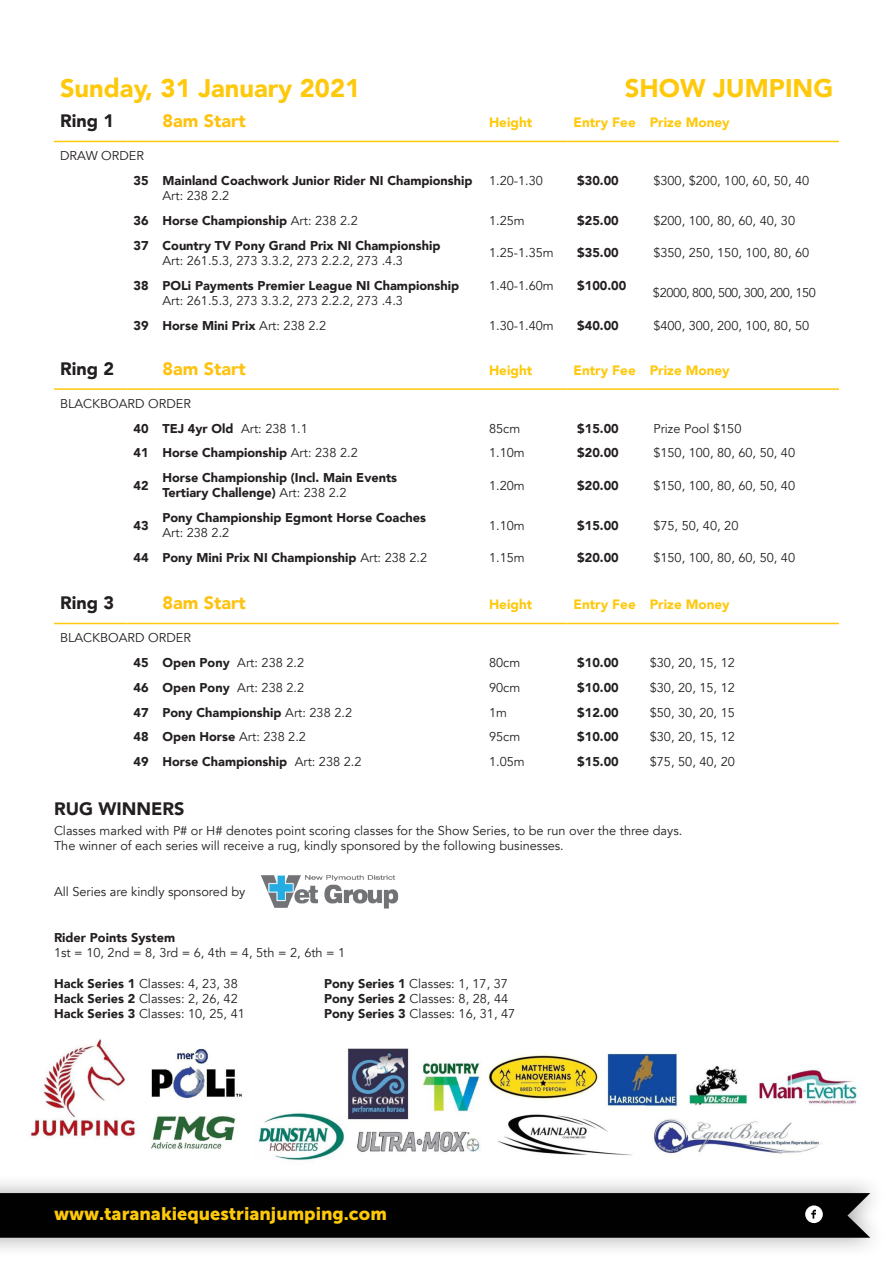
<style>
.page{position:relative;width:893px;height:1263px;background:#fff}
.page>*{position:absolute;margin:0;border:0;box-sizing:border-box;transform-origin:0 0}
.t1{font:900 25.5px "Avenir";color:#fec80b}
.t2{font:18px "Museo Sans 900";color:#fec80b}
.t3{font:900 18px "Avenir";color:#231f20}
.t4{font:900 18px "Avenir";color:#fec210}
.t5{font:900 13.5px "Avenir";color:#fec80b}
.t6{font:12.75px/15.3px "Avenir";color:#231f20}
.t7{font:900 12.75px/15.3px "Avenir";color:#231f20}
.t8{font:12.75px "Avenir";letter-spacing:-.04em;color:#231f20}
.s1{font-weight:400}
.s2{font-weight:900}
</style>
<div class="page">
<div style="left:0;top:1173px;width:887px;height:85px;background:#231f20;opacity:.4"></div>
<div style="left:0;top:1193px;width:870px;height:45px;background:#010101"></div>
<img style="left:30px;top:1039px;width:828px;height:121px">
<hr style="left:54px;top:141px;width:74px;height:1px;background:#fec80b">
<svg style="left:128px;top:141px;width:28px;height:1px"></svg>
<hr style="left:156px;top:141px;width:327px;height:1px;background:#fec80b">
<hr style="left:483px;top:141px;width:84px;height:1px;background:#fec80b">
<hr style="left:567px;top:141px;width:77px;height:1px;background:#fec80b">
<hr style="left:644px;top:141px;width:195px;height:1px;background:#fec80b">
<hr style="left:54px;top:388px;width:74px;height:2px;background:#fec80b">
<hr style="left:128px;top:388px;width:28px;height:2px;background:#fec80b">
<hr style="left:156px;top:388px;width:327px;height:2px;background:#fec80b">
<hr style="left:483px;top:388px;width:84px;height:2px;background:#fec80b">
<hr style="left:567px;top:388px;width:77px;height:2px;background:#fec80b">
<hr style="left:644px;top:388px;width:195px;height:2px;background:#fec80b">
<hr style="left:54px;top:623px;width:74px;height:1px;background:#fec80b">
<svg style="left:128px;top:623px;width:28px;height:1px"></svg>
<hr style="left:156px;top:623px;width:327px;height:1px;background:#fec80b">
<hr style="left:483px;top:623px;width:84px;height:1px;background:#fec80b">
<hr style="left:567px;top:623px;width:77px;height:1px;background:#fec80b">
<hr style="left:644px;top:623px;width:195px;height:1px;background:#fec80b">
<img style="left:261px;top:875px;width:137px;height:34px">
<p class="t1" style="left:60px;top:66px;width:302px">Sunday, 31 January 2021</p>
<p class="t1" style="left:625px;top:66px;width:210px">SHOW JUMPING</p>
<p class="t3" style="left:60px;top:105px;width:55px">Ring 1</p>
<p class="t4" style="left:162px;top:105px;width:85px">8am Start</p>
<p class="t5" style="left:489px;top:111px;width:45px">Height</p>
<p class="t5" style="left:573px;top:111px;width:64px">Entry Fee</p>
<p class="t5" style="left:650px;top:111px;width:81px">Prize Money</p>
<p class="t6" style="left:60px;top:148px;width:86px">DRAW ORDER</p>
<p class="t7" style="left:134px;top:173px;width:17px">35</p>
<p class="t7" style="left:162px;top:173px;width:311px">Mainland Coachwork Junior Rider NI Championship<br><span class="s1">Art: 238 2.2</span></p>
<p class="t6" style="left:489px;top:173px;width:55px">1.20-1.30</p>
<p class="t7" style="left:577px;top:173px;width:43px">$30.00</p>
<p class="t6" style="left:653px;top:173px;width:157px">$300, $200, 100, 60, 50, 40</p>
<p class="t7" style="left:134px;top:213px;width:17px">36</p>
<p class="t7" style="left:162px;top:213px;width:197px">Horse Championship <span class="s1">Art: 238 2.2</span></p>
<p class="t6" style="left:489px;top:213px;width:37px">1.25m</p>
<p class="t7" style="left:577px;top:213px;width:43px">$25.00</p>
<p class="t6" style="left:653px;top:213px;width:143px">$200, 100, 80, 60, 40, 30</p>
<p class="t7" style="left:134px;top:237px;width:17px">37</p>
<p class="t6" style="left:162px;top:238px;width:279px"><span class="s2">Country TV Pony Grand Prix NI Championship<br></span>Art: 261.5.3, 273 3.3.2, 273 2.2.2, 273 .4.3</p>
<p class="t6" style="left:489px;top:246px;width:66px">1.25-1.35m</p>
<p class="t7" style="left:577px;top:245px;width:43px">$35.00</p>
<p class="t6" style="left:653px;top:246px;width:157px">$350, 250, 150, 100, 80, 60</p>
<p class="t7" style="left:134px;top:277px;width:17px">38</p>
<p class="t7" style="left:162px;top:277px;width:298px">POLi Payments Premier League NI Championship<br><span class="s1">Art: 261.5.3, 273 3.3.2, 273 2.2.2, 273 .4.3</span></p>
<p class="t6" style="left:489px;top:278px;width:66px">1.40-1.60m</p>
<p class="t7" style="left:577px;top:277px;width:51px">$100.00</p>
<p class="t8" style="left:653px;top:285px;width:164px">$2000, 800, 500, 300, 200, 150</p>
<p class="t7" style="left:134px;top:317px;width:17px">39</p>
<p class="t7" style="left:162px;top:317px;width:165px">Horse Mini Prix <span class="s1">Art: 238 2.2</span></p>
<p class="t6" style="left:489px;top:318px;width:66px">1.30-1.40m</p>
<p class="t7" style="left:577px;top:317px;width:43px">$40.00</p>
<p class="t6" style="left:653px;top:318px;width:157px">$400, 300, 200, 100, 80, 50</p>
<p class="t3" style="left:60px;top:353px;width:55px">Ring 2</p>
<p class="t4" style="left:162px;top:353px;width:85px">8am Start</p>
<p class="t5" style="left:489px;top:359px;width:45px">Height</p>
<p class="t5" style="left:573px;top:359px;width:64px">Entry Fee</p>
<p class="t5" style="left:650px;top:359px;width:81px">Prize Money</p>
<p class="t6" style="left:60px;top:396px;width:132px">BLACKBOARD ORDER</p>
<p class="t7" style="left:134px;top:420px;width:17px">40</p>
<p class="t6" style="left:162px;top:421px;width:147px"><span class="s2">TEJ 4yr Old</span> Art: 238 1.1</p>
<p class="t6" style="left:489px;top:421px;width:33px">85cm</p>
<p class="t7" style="left:577px;top:420px;width:43px">$15.00</p>
<p class="t6" style="left:653px;top:421px;width:90px">Prize Pool $150</p>
<p class="t7" style="left:134px;top:445px;width:17px">41</p>
<p class="t7" style="left:162px;top:445px;width:197px">Horse Championship <span class="s1">Art: 238 2.2</span></p>
<p class="t6" style="left:489px;top:445px;width:37px">1.10m</p>
<p class="t7" style="left:577px;top:445px;width:43px">$20.00</p>
<p class="t6" style="left:653px;top:445px;width:143px">$150, 100, 80, 60, 50, 40</p>
<p class="t7" style="left:134px;top:477px;width:17px">42</p>
<p class="t7" style="left:162px;top:470px;width:236px">Horse Championship (Incl. Main Events<br>Tertiary Challenge) <span class="s1">Art: 238 2.2</span></p>
<p class="t6" style="left:489px;top:478px;width:37px">1.20m</p>
<p class="t7" style="left:577px;top:477px;width:43px">$20.00</p>
<p class="t6" style="left:653px;top:478px;width:143px">$150, 100, 80, 60, 50, 40</p>
<p class="t7" style="left:134px;top:517px;width:17px">43</p>
<p class="t7" style="left:162px;top:510px;width:265px">Pony Championship Egmont Horse Coaches<br><span class="s1">Art: 238 2.2</span></p>
<p class="t6" style="left:489px;top:518px;width:37px">1.10m</p>
<p class="t7" style="left:577px;top:517px;width:43px">$15.00</p>
<p class="t6" style="left:653px;top:518px;width:87px">$75, 50, 40, 20</p>
<p class="t7" style="left:134px;top:550px;width:17px">44</p>
<p class="t7" style="left:162px;top:550px;width:266px">Pony Mini Prix NI Championship <span class="s1">Art: 238 2.2</span></p>
<p class="t6" style="left:489px;top:550px;width:37px">1.15m</p>
<p class="t7" style="left:577px;top:550px;width:43px">$20.00</p>
<p class="t6" style="left:653px;top:550px;width:143px">$150, 100, 80, 60, 50, 40</p>
<p class="t3" style="left:60px;top:587px;width:55px">Ring 3</p>
<p class="t4" style="left:162px;top:587px;width:85px">8am Start</p>
<p class="t5" style="left:489px;top:593px;width:45px">Height</p>
<p class="t5" style="left:573px;top:593px;width:64px">Entry Fee</p>
<p class="t5" style="left:650px;top:593px;width:81px">Prize Money</p>
<p class="t6" style="left:60px;top:630px;width:132px">BLACKBOARD ORDER</p>
<p class="t7" style="left:134px;top:655px;width:17px">45</p>
<p class="t6" style="left:162px;top:655px;width:143px"><span class="s2">Open Pony</span> Art: 238 2.2</p>
<p class="t6" style="left:489px;top:655px;width:33px">80cm</p>
<p class="t7" style="left:577px;top:655px;width:43px">$10.00</p>
<p class="t6" style="left:650px;top:655px;width:87px">$30, 20, 15, 12</p>
<p class="t7" style="left:134px;top:679px;width:17px">46</p>
<p class="t6" style="left:162px;top:680px;width:143px"><span class="s2">Open Pony</span> Art: 238 2.2</p>
<p class="t6" style="left:489px;top:680px;width:33px">90cm</p>
<p class="t7" style="left:577px;top:679px;width:43px">$10.00</p>
<p class="t6" style="left:650px;top:680px;width:87px">$30, 20, 15, 12</p>
<p class="t7" style="left:134px;top:704px;width:17px">47</p>
<p class="t7" style="left:162px;top:704px;width:191px">Pony Championship <span class="s1">Art: 238 2.2</span></p>
<p class="t6" style="left:489px;top:705px;width:19px">1m</p>
<p class="t7" style="left:577px;top:704px;width:43px">$12.00</p>
<p class="t6" style="left:650px;top:705px;width:87px">$50, 30, 20, 15</p>
<p class="t7" style="left:134px;top:729px;width:17px">48</p>
<p class="t6" style="left:162px;top:729px;width:145px"><span class="s2">Open Horse</span> Art: 238 2.2</p>
<p class="t6" style="left:489px;top:729px;width:33px">95cm</p>
<p class="t7" style="left:577px;top:729px;width:43px">$10.00</p>
<p class="t6" style="left:650px;top:729px;width:87px">$30, 20, 15, 12</p>
<p class="t7" style="left:134px;top:754px;width:17px">49</p>
<p class="t7" style="left:162px;top:754px;width:201px">Horse Championship <span class="s1">Art: 238 2.2</span></p>
<p class="t6" style="left:489px;top:754px;width:37px">1.05m</p>
<p class="t7" style="left:577px;top:754px;width:43px">$15.00</p>
<p class="t6" style="left:650px;top:754px;width:87px">$75, 50, 40, 20</p>
<p class="t3" style="left:54px;top:793px;width:132px">RUG WINNERS</p>
<p class="t6" style="left:54px;top:823px;width:630px">Classes marked with P# or H# denotes point scoring classes for the Show Series, to be run over the three days.<br>The winner of each series will receive a rug, kindly sponsored by the following businesses.</p>
<p class="t6" style="left:54px;top:884px;width:193px">All Series are kindly sponsored by</p>
<p class="t6" style="left:54px;top:930px;width:293px"><span class="s2">Rider Points System<br></span>1st = 10, 2nd = 8, 3rd = 6, 4th = 4, 5th = 2, 6th = 1</p>
<p class="t6" style="left:54px;top:976px;width:185px"><span class="s2">Hack Series 1</span> Classes: 4, 23, 38</p>
<p class="t6" style="left:324px;top:976px;width:185px"><span class="s2">Pony Series 1</span> Classes: 1, 17, 37</p>
<p class="t6" style="left:54px;top:991px;width:185px"><span class="s2">Hack Series 2</span> Classes: 2, 26, 42</p>
<p class="t6" style="left:324px;top:991px;width:186px"><span class="s2">Pony Series 2</span> Classes: 8, 28, 44</p>
<p class="t6" style="left:54px;top:1006px;width:192px"><span class="s2">Hack Series 3</span> Classes: 10, 25, 41</p>
<p class="t6" style="left:324px;top:1006px;width:193px"><span class="s2">Pony Series 3</span> Classes: 16, 31, 47</p>
<h2 class="t2" style="left:54px;top:1203px;width:334px">www.taranakiequestrianjumping.com</h2>
</div>
